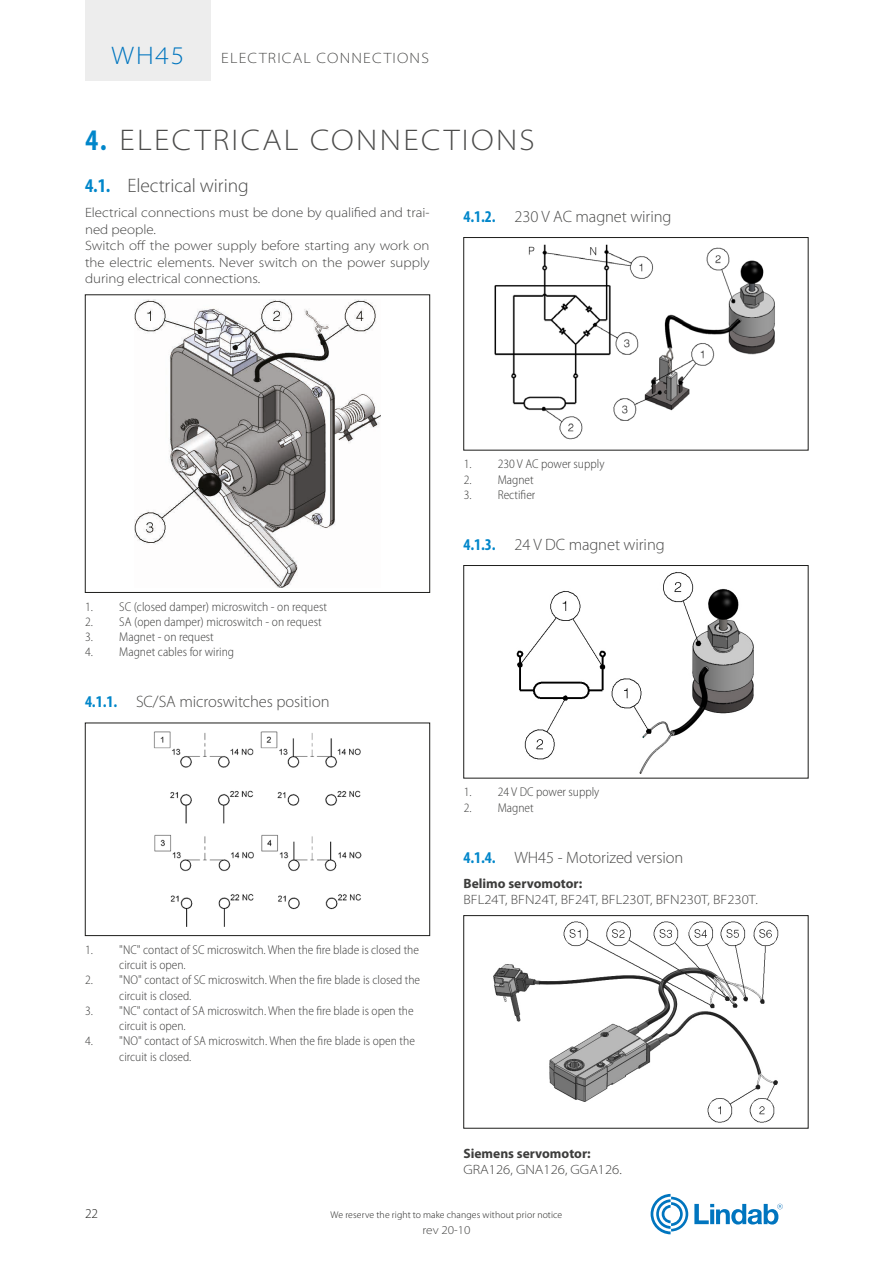
<style>
.page{position:relative;width:893px;height:1263px;background:#fff}
.page>*{position:absolute;margin:0;border:0;box-sizing:border-box;transform-origin:0 0}
.t1{font:300 semi-expanded 30px "Myriad Pro";letter-spacing:.08em;color:#4b4b4a}
.t2{font:300 semi-expanded 25.5px "Myriad Pro";color:#0075bf}
.t3{font:300 19.5px "Myriad Pro";letter-spacing:-.005em;color:#4b4b4a}
.t4{font:300 16.5px "Myriad Pro";letter-spacing:-.005em;color:#4b4b4a}
.t5{font:300 semi-expanded 15px "Myriad Pro";letter-spacing:.08em;color:#4b4b4a}
.t6{font:300 semi-expanded 13.5px/16.5px "Myriad Pro";color:#3d3d3c}
.t7{font:700 13.5px "Myriad Pro";color:#3d3d3c}
.t8{font:300 13.5px "Myriad Pro";color:#1d1d1b}
.t9{font:300 semi-condensed 12.75px/15.3px "Myriad Pro";color:#3d3d3c}
.t10{font:300 semi-expanded 12px "Myriad Pro";color:#3d3d3c}
.t11{font:300 9.75px "Myriad Pro";letter-spacing:.015em;color:#1d1d1b}
.s1{font-weight:700;font-stretch:condensed;color:#0086ca}
</style>
<div class="page">
<img style="left:134px;top:299px;width:247px;height:289px">
<div style="left:85px;top:295px;width:345px;height:298px;border:1px solid #1d1d1b"></div>
<img style="left:153px;top:731px;width:209px;height:196px">
<div style="left:85px;top:723px;width:345px;height:213px;border:1px solid #1d1d1b"></div>
<img style="left:494px;top:244px;width:281px;height:196px">
<div style="left:463px;top:237px;width:345px;height:213px;border:1px solid #1d1d1b"></div>
<img style="left:516px;top:572px;width:238px;height:201px">
<div style="left:463px;top:565px;width:345px;height:213px;border:1px solid #1d1d1b"></div>
<img style="left:493px;top:921px;width:286px;height:202px">
<div style="left:463px;top:915px;width:345px;height:213px;border:1px solid #1d1d1b"></div>
<div style="left:85px;top:0;width:125px;height:81px;background:#ededed"></div>
<svg style="left:694px;top:1204px;width:89px;height:20px"></svg>
<svg style="left:651px;top:1194px;width:37px;height:40px"></svg>
<h2 class="t2" style="left:112px;top:40px;width:74px">WH45</h2>
<p class="t5" style="left:221px;top:49px;width:19px">Electrical</p>
<p class="t5" style="left:317px;top:49px;width:33px">connecti</p>
<p class="t5" style="left:397px;top:49px;width:23px">ons</p>
<h1 class="t1" style="left:85px;top:122px;width:451px"><span class="s1">4.</span> ELECTRICAL CONNECTIONS</h1>
<h3 class="t3" style="left:85px;top:174px;width:165px"><span class="s1">4.1.</span> Electrical wiring</h3>
<p class="t6" style="left:85px;top:204px;width:346px">Electrical connections must be done by qualified and trai&shy;ned people.<br>Switch off the power supply before starting any work on the electric elements. Never switch on the power supply during electrical connections.</p>
<p class="t4" style="left:463px;top:206px;width:210px"><span class="s1">4.1.2.</span> 230 V AC magnet wiring</p>
<p class="t9" style="left:85px;top:598px;width:243px">1. SC (closed damper) microswitch - on request</p>
<p class="t9" style="left:85px;top:614px;width:238px">2. SA (open damper) microswitch - on request</p>
<p class="t9" style="left:85px;top:629px;width:130px">3. Magnet - on request</p>
<p class="t9" style="left:85px;top:644px;width:150px">4. Magnet cables for wiring</p>
<p class="t4" style="left:85px;top:692px;width:246px"><span class="s1">4.1.1.</span> SC/SA microswitches position</p>
<p class="t9" style="left:119px;top:942px;width:301px;text-indent:-34px">1. "NC" contact of SC microswitch. When the fire blade is closed the circuit is open.</p>
<p class="t9" style="left:119px;top:972px;width:302px;text-indent:-34px">2. "NO" contact of SC microswitch. When the fire blade is closed the circuit is closed.</p>
<p class="t9" style="left:119px;top:1003px;width:296px;text-indent:-34px">3. "NC" contact of SA microswitch. When the fire blade is open the circuit is open.</p>
<p class="t9" style="left:119px;top:1033px;width:297px;text-indent:-34px">4. "NO" contact of SA microswitch. When the fire blade is open the circuit is closed.</p>
<p class="t9" style="left:464px;top:456px;width:142px">1. 230 V AC power supply</p>
<p class="t9" style="left:464px;top:471px;width:72px">2. Magnet</p>
<p class="t9" style="left:464px;top:487px;width:73px">3. Rectifier</p>
<p class="t4" style="left:463px;top:534px;width:203px"><span class="s1">4.1.3.</span> 24 V DC magnet wiring</p>
<p class="t9" style="left:464px;top:784px;width:137px">1. 24 V DC power supply</p>
<p class="t9" style="left:464px;top:799px;width:72px">2. Magnet</p>
<p class="t4" style="left:463px;top:847px;width:221px"><span class="s1">4.1.4.</span> WH45 - Motorized version</p>
<p class="t7" style="left:463px;top:874px;width:120px">Belimo servomotor:</p>
<p class="t6" style="left:463px;top:891px;width:296px">BFL24T, BFN24T, BF24T, BFL230T, BFN230T, BF230T.</p>
<p class="t7" style="left:463px;top:1144px;width:129px">Siemens servomotor:</p>
<p class="t6" style="left:463px;top:1161px;width:160px">GRA126, GNA126, GGA126.</p>
<p class="t8" style="left:85px;top:1205px;width:15px">22</p>
<p class="t11" style="left:331px;top:1209px;width:233px">We reserve the right to make changes without prior notice</p>
<p class="t10" style="left:422px;top:1223px;width:50px">rev 20-10</p>
</div>
